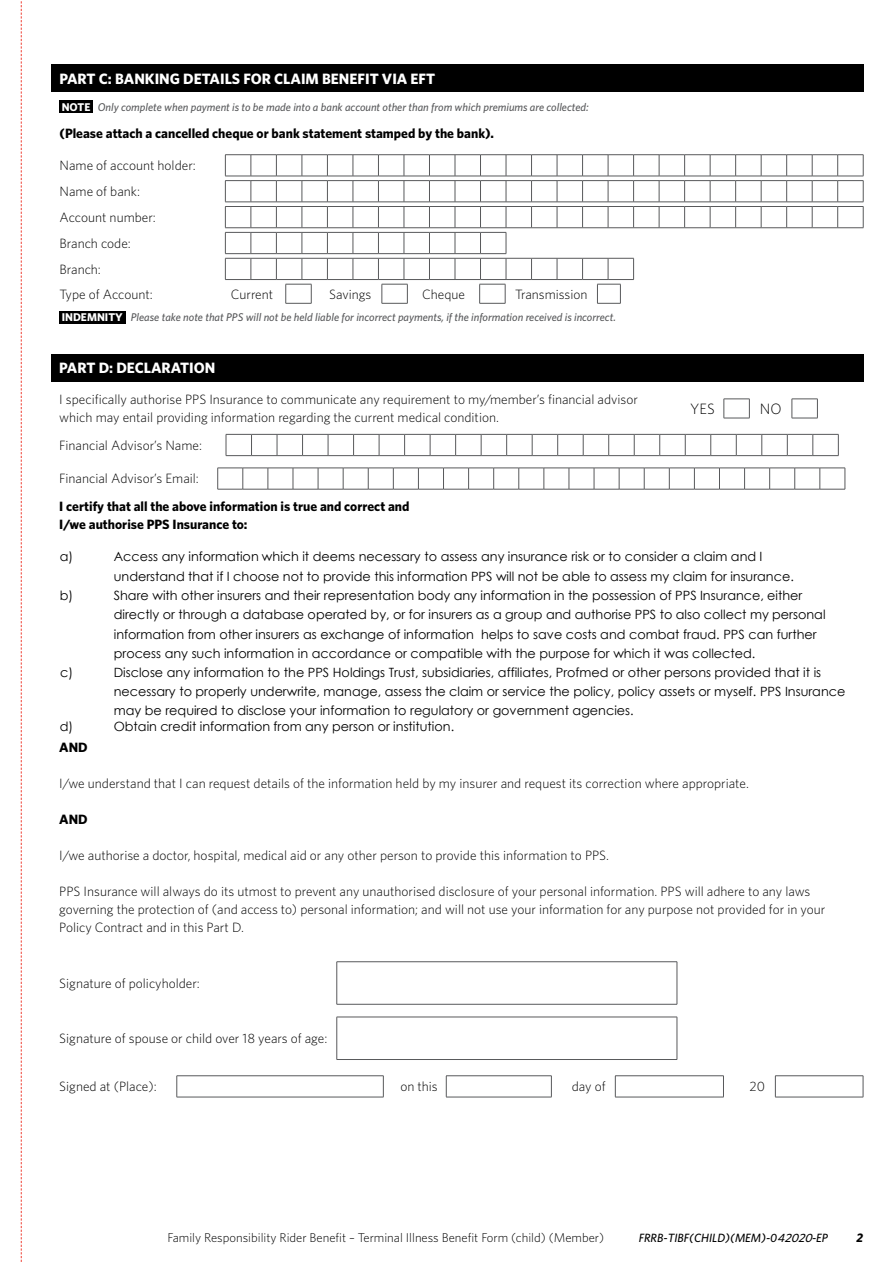
<style>
.page{position:relative;width:893px;height:1263px;background:#fff}
.page>*{position:absolute;margin:0;border:0;box-sizing:border-box;transform-origin:0 0}
.t1{font:700 15px "Whitney";color:#fff}
.t2{font:300 15px "Whitney";color:#000}
.t3{font:300 13.5px/25.7px "Whitney";color:#000}
.t4{font:700 13.5px/18px "Whitney";color:#000}
.t5{font:12.75px/19.4px "Century Gothic";color:#000}
.t6{font:12.75px/19px "Century Gothic";color:#000}
.t7{font:300 12.75px "Whitney";color:#000}
.t8{font:italic 700 12.45px "Whitney";color:#000}
.t9{font:italic 500 12px "Whitney";color:#000}
.t10{font:italic 500 11.25px "Whitney";color:#58595b}
.s1{font-weight:700;font-style:normal;color:#fff}
.s2{font-style:inherit}
</style>
<div class="page">
<svg style="left:21px;top:1px;width:1px;height:1261px"></svg>
<div style="left:51px;top:64px;width:812px;height:28px;background:#000"></div>
<div style="left:60px;top:101px;width:33px;height:12px;background:#000"></div>
<svg style="left:225px;top:154px;width:639px;height:150px"></svg>
<div style="left:60px;top:311px;width:66px;height:12px;background:#000"></div>
<div style="left:51px;top:354px;width:812px;height:28px;background:#000"></div>
<svg style="left:724px;top:399px;width:26px;height:20px"></svg>
<svg style="left:792px;top:399px;width:26px;height:20px"></svg>
<svg style="left:226px;top:434px;width:613px;height:22px"></svg>
<svg style="left:217px;top:468px;width:629px;height:22px"></svg>
<hr style="left:337px;top:961px;width:340px;height:1px;background:#58595b">
<hr style="left:337px;top:1004px;width:340px;height:1px;background:#58595b">
<hr style="left:337px;top:962px;width:1px;height:42px;background:#58595b">
<hr style="left:677px;top:962px;width:1px;height:42px;background:#58595b">
<hr style="left:337px;top:1017px;width:340px;height:1px;background:#58595b">
<hr style="left:337px;top:1059px;width:340px;height:1px;background:#58595b">
<hr style="left:337px;top:1017px;width:1px;height:42px;background:#58595b">
<hr style="left:677px;top:1017px;width:1px;height:42px;background:#58595b">
<hr style="left:177px;top:1075px;width:207px;height:1px;background:#58595b">
<hr style="left:446px;top:1075px;width:106px;height:1px;background:#58595b">
<hr style="left:615px;top:1075px;width:109px;height:1px;background:#58595b">
<hr style="left:775px;top:1075px;width:88px;height:1px;background:#58595b">
<svg style="left:863px;top:1076px;width:1px;height:21px"></svg>
<hr style="left:177px;top:1097px;width:207px;height:1px;background:#58595b">
<hr style="left:446px;top:1097px;width:106px;height:1px;background:#58595b">
<hr style="left:615px;top:1097px;width:109px;height:1px;background:#58595b">
<hr style="left:775px;top:1097px;width:88px;height:1px;background:#58595b">
<svg style="left:177px;top:1076px;width:1px;height:21px"></svg>
<svg style="left:383px;top:1076px;width:1px;height:21px"></svg>
<svg style="left:446px;top:1076px;width:1px;height:21px"></svg>
<svg style="left:551px;top:1076px;width:1px;height:21px"></svg>
<svg style="left:615px;top:1076px;width:1px;height:21px"></svg>
<svg style="left:723px;top:1076px;width:1px;height:21px"></svg>
<svg style="left:775px;top:1076px;width:1px;height:21px"></svg>
<p class="t1" style="left:60px;top:69px;width:377px">PART C: BANKING DETAILS FOR CLAIM BENEFIT VIA EFT</p>
<p class="t10" style="left:62px;top:100px;width:529px"><span class="s1">NOTE</span> Only complete when payment is to be made into a bank account other than from which premiums are collected:</p>
<p class="t4" style="left:60px;top:123px;width:436px">(Please attach a cancelled cheque or bank statement stamped by the bank).</p>
<p class="t3" style="left:60px;top:152px;width:138px">Name of account holder:<br>Name of bank:<br>Account number:<br>Branch code:<br>Branch:<br>Type of Account:</p>
<p class="t3" style="left:231px;top:281px;width:44px">Current</p>
<p class="t3" style="left:329px;top:281px;width:44px">Savings</p>
<p class="t3" style="left:422px;top:281px;width:44px">Cheque</p>
<p class="t3" style="left:515px;top:281px;width:74px">Transmission</p>
<p class="t10" style="left:62px;top:311px;width:556px"><span class="s1">INDEMNITY</span> Please take note that PPS will not be held liable for incorrect payments, if the information received is incorrect.</p>
<p class="t1" style="left:59px;top:359px;width:158px">PART D: DECLARATION</p>
<p class="t3" style="left:59px;top:390px;width:580px;line-height:18px">I specifically authorise PPS Insurance to communicate any requirement to my/member’s financial advisor which may entail providing information regarding the current medical condition.</p>
<p class="t2" style="left:690px;top:400px;width:26px">YES</p>
<p class="t2" style="left:760px;top:400px;width:23px">NO</p>
<p class="t3" style="left:59px;top:432px;width:144px">Financial Advisor’s Name:</p>
<p class="t3" style="left:59px;top:466px;width:141px">Financial Advisor’s Email:</p>
<p class="t4" style="left:59px;top:497px;width:352px">I certify that all the above information is true and correct and<br>I/we authorise PPS Insurance to:</p>
<p class="t6" style="left:60px;top:547px;width:15px">a)</p>
<p class="t5" style="left:114px;top:547px;width:682px">Access any information which it deems necessary to assess any insurance risk or to consider a claim and I understand that if I choose not to provide this information PPS will not be able to assess my claim for insurance.</p>
<p class="t6" style="left:60px;top:586px;width:15px">b)</p>
<p class="t5" style="left:114px;top:585px;width:713px">Share with other insurers and their representation body any information in the possession of PPS Insurance, either directly or through a database operated by, or for insurers as a group and authorise PPS to also collect my personal information from other insurers as exchange of information helps to save costs and combat fraud. <span class="s2">PPS can further process any such information in accordance or compatible with the purpose for which it was collected.</span></p>
<p class="t6" style="left:60px;top:662px;width:15px">c)</p>
<p class="t6" style="left:114px;top:662px;width:733px">Disclose any information to the PPS Holdings Trust, subsidiaries, affiliates, Profmed or other persons provided that it is necessary to properly underwrite, manage, assess the claim or service the policy, policy assets or myself. PPS Insurance may be required to disclose your information to regulatory or government agencies.</p>
<p class="t6" style="left:60px;top:716px;width:15px">d)</p>
<p class="t5" style="left:114px;top:716px;width:342px">Obtain credit information from any person or institution.</p>
<p class="t4" style="left:59px;top:737px;width:30px">AND</p>
<p class="t3" style="left:59px;top:770px;width:691px">I/we understand that I can request details of the information held by my insurer and request its correction where appropriate.</p>
<p class="t4" style="left:59px;top:809px;width:30px">AND</p>
<p class="t3" style="left:59px;top:842px;width:551px">I/we authorise a doctor, hospital, medical aid or any other person to provide this information to PPS.</p>
<p class="t3" style="left:59px;top:882px;width:767px;line-height:18px">PPS Insurance will always do its utmost to prevent any unauthorised disclosure of your personal information. PPS will adhere to any laws governing the protection of (and access to) personal information; and will not use your information for any purpose not provided for in your<br>Policy Contract and in this Part D.</p>
<p class="t3" style="left:59px;top:970px;width:142px">Signature of policyholder:</p>
<p class="t3" style="left:59px;top:1025px;width:270px">Signature of spouse or child over 18 years of age:</p>
<p class="t3" style="left:59px;top:1073px;width:99px">Signed at (Place):</p>
<p class="t3" style="left:400px;top:1073px;width:39px">on this</p>
<p class="t3" style="left:572px;top:1073px;width:35px">day of</p>
<p class="t3" style="left:750px;top:1073px;width:17px">20</p>
<p class="t7" style="left:167px;top:1230px;width:438px">Family Responsibility Rider Benefit – Terminal Illness Benefit Form (child) (Member)</p>
<p class="t9" style="left:639px;top:1231px;width:191px">FRRB-TIBF(CHILD)(MEM)-0<span class="s2">42020</span>-EP</p>
<p class="t8" style="left:856px;top:1230px;width:8px">2</p>
</div>
